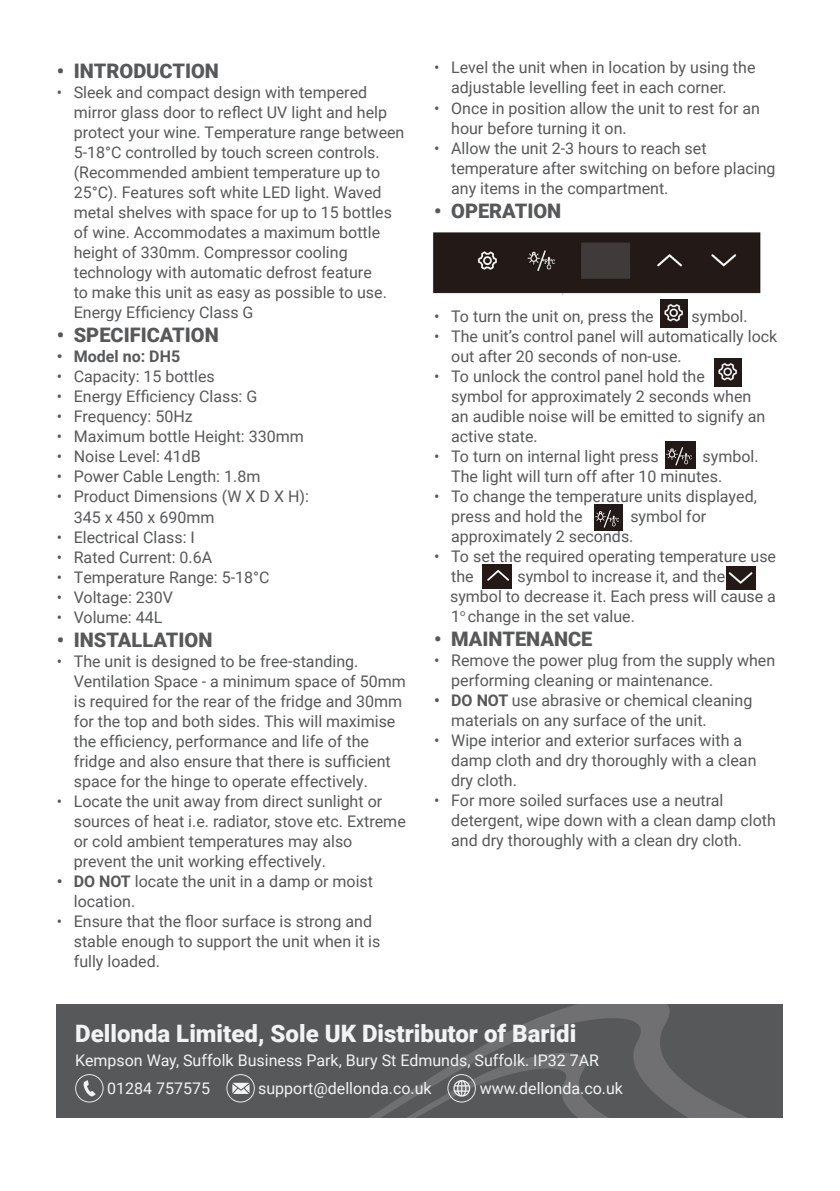
<style>
.page{position:relative;width:840px;height:1191px;background:#fff}
.page>*{position:absolute;margin:0;border:0;box-sizing:border-box;transform-origin:0 0}
.t1{font:900 24px "Roboto";color:#f2f3f4}
.t2{font:900 20px "Roboto";color:#57585a}
.Main_Copy__DO_NOT_MO{font:16px/20px "Roboto";color:#57585a}
.t3{font:16px/28px "Roboto";color:#f2f3f4}
.Body{font:16px "Roboto";color:#57585a}
.t4{font:700 16px "Roboto";color:#57585a}
.s1{font-weight:700}
</style>
<div class="page">
<div style="left:57px;top:1003px;width:725px;height:114px;background:#57585a"></div>
<svg style="left:325px;top:1003px;width:457px;height:114px"></svg>
<svg style="left:75px;top:1074px;width:28px;height:28px"></svg>
<svg style="left:226px;top:1074px;width:29px;height:28px"></svg>
<svg style="left:368px;top:1043px;width:307px;height:74px"></svg>
<img style="left:433px;top:232px;width:328px;height:63px">
<img style="left:660px;top:299px;width:26px;height:28px">
<img style="left:714px;top:358px;width:26px;height:29px">
<img style="left:665px;top:441px;width:30px;height:28px">
<img style="left:594px;top:505px;width:28px;height:26px">
<img style="left:482px;top:565px;width:29px;height:23px">
<img style="left:726px;top:566px;width:29px;height:23px">
<p class="t2" style="left:57px;top:57px;width:164px">• INTRODUCTION</p>
<p class="Main_Copy__DO_NOT_MO" style="left:74px;top:81px;width:332px;text-indent:-17px">• Sleek and compact design with tempered mirror glass door to reflect UV light and help protect your wine. Temperature range between 5-18°C controlled by touch screen controls. (Recommended ambient temperature up to 25°C). Features soft white LED light. Waved metal shelves with space for up to 15 bottles of wine. Accommodates a maximum bottle height of 330mm. Compressor cooling technology with automatic defrost feature<br>to make this unit as easy as possible to use.<br>Energy Efficiency Class G</p>
<p class="t2" style="left:57px;top:321px;width:163px">• SPECIFICATION</p>
<p class="t4" style="left:57px;top:345px;width:125px">• Model no: DH5</p>
<p class="Main_Copy__DO_NOT_MO" style="left:57px;top:365px;width:159px">• Capacity: 15 bottles</p>
<p class="Main_Copy__DO_NOT_MO" style="left:57px;top:385px;width:202px">• Energy Efficiency Class: G</p>
<p class="Main_Copy__DO_NOT_MO" style="left:57px;top:405px;width:137px">• Frequency: 50Hz</p>
<p class="Main_Copy__DO_NOT_MO" style="left:57px;top:425px;width:248px">• Maximum bottle Height: 330mm</p>
<p class="Main_Copy__DO_NOT_MO" style="left:57px;top:445px;width:146px">• Noise Level: 41dB</p>
<p class="Main_Copy__DO_NOT_MO" style="left:57px;top:465px;width:205px">• Power Cable Length: 1.8m</p>
<p class="Main_Copy__DO_NOT_MO" style="left:57px;top:485px;width:253px">• Product Dimensions (W X D X H):</p>
<p class="Body" style="left:74px;top:506px;width:142px">345 x 450 x 690mm</p>
<p class="Main_Copy__DO_NOT_MO" style="left:57px;top:526px;width:139px">• Electrical Class: I</p>
<p class="Main_Copy__DO_NOT_MO" style="left:57px;top:546px;width:157px">• Rated Current: 0.6A</p>
<p class="Main_Copy__DO_NOT_MO" style="left:57px;top:566px;width:214px">• Temperature Range: 5-18°C</p>
<p class="Main_Copy__DO_NOT_MO" style="left:57px;top:586px;width:118px">• Voltage: 230V</p>
<p class="Main_Copy__DO_NOT_MO" style="left:57px;top:606px;width:107px">• Volume: 44L</p>
<p class="t2" style="left:57px;top:626px;width:157px">• INSTALLATION</p>
<p class="Main_Copy__DO_NOT_MO" style="left:74px;top:650px;width:333px;text-indent:-17px">• The unit is designed to be free-standing.<br>Ventilation Space - a minimum space of 50mm is required for the rear of the fridge and 30mm for the top and both sides. This will maximise the efficiency, performance and life of the fridge and also ensure that there is sufficient space for the hinge to operate effectively.</p>
<p class="Main_Copy__DO_NOT_MO" style="left:74px;top:790px;width:333px;text-indent:-17px">• Locate the unit away from direct sunlight or sources of heat i.e. radiator, stove etc. Extreme or cold ambient temperatures may also prevent the unit working effectively.</p>
<p class="Main_Copy__DO_NOT_MO" style="left:74px;top:870px;width:301px;text-indent:-17px"><span class="s1">• DO NOT</span> locate the unit in a damp or moist location.</p>
<p class="Main_Copy__DO_NOT_MO" style="left:74px;top:910px;width:308px;text-indent:-17px">• Ensure that the floor surface is strong and stable enough to support the unit when it is fully loaded.</p>
<p class="Main_Copy__DO_NOT_MO" style="left:451px;top:57px;width:305px;text-indent:-17px">• Level the unit when in location by using the adjustable levelling feet in each corner.</p>
<p class="Main_Copy__DO_NOT_MO" style="left:451px;top:97px;width:310px;text-indent:-17px">• Once in position allow the unit to rest for an hour before turning it on.</p>
<p class="Main_Copy__DO_NOT_MO" style="left:451px;top:137px;width:326px;text-indent:-17px">• Allow the unit 2-3 hours to reach set temperature after switching on before placing any items in the compartment.</p>
<p class="t2" style="left:434px;top:196px;width:129px">• OPERATION</p>
<p class="Main_Copy__DO_NOT_MO" style="left:434px;top:305px;width:221px">• To turn the unit on, press the</p>
<p class="Main_Copy__DO_NOT_MO" style="left:691px;top:305px;width:58px">symbol.</p>
<p class="Main_Copy__DO_NOT_MO" style="left:451px;top:325px;width:327px;text-indent:-17px">• The unit’s control panel will automatically lock out after 20 seconds of non-use.</p>
<p class="Main_Copy__DO_NOT_MO" style="left:451px;top:365px;width:315px;text-indent:-17px">• To unlock the control panel hold the<br>symbol for approximately 2 seconds when an audible noise will be emitted to signify an active state.</p>
<p class="Main_Copy__DO_NOT_MO" style="left:434px;top:445px;width:226px">• To turn on internal light press</p>
<p class="Main_Copy__DO_NOT_MO" style="left:451px;top:445px;width:309px;text-indent:251px">symbol.<br>The light will turn off after 10 minutes.</p>
<p class="Main_Copy__DO_NOT_MO" style="left:451px;top:485px;width:307px;text-indent:-17px">• To change the temperature units displayed, press and hold the</p>
<p class="Main_Copy__DO_NOT_MO" style="left:451px;top:505px;width:256px;text-indent:179px">symbol for approximately 2 seconds.</p>
<p class="Main_Copy__DO_NOT_MO" style="left:451px;top:545px;width:326px;text-indent:-17px">• To set the required operating temperature use the</p>
<p class="Main_Copy__DO_NOT_MO" style="left:517px;top:565px;width:209px">symbol to increase it, and the</p>
<p class="Main_Copy__DO_NOT_MO" style="left:450px;top:585px;width:327px">symbol to decrease it. Each press will cause a<br>1<sup>o</sup> change in the set value.</p>
<p class="t2" style="left:434px;top:624px;width:160px">• MAINTENANCE</p>
<p class="Main_Copy__DO_NOT_MO" style="left:451px;top:649px;width:325px;text-indent:-17px">• Remove the power plug from the supply when performing cleaning or maintenance.</p>
<p class="Main_Copy__DO_NOT_MO" style="left:451px;top:689px;width:302px;text-indent:-17px"><span class="s1">• DO NOT</span> use abrasive or chemical cleaning materials on any surface of the unit.</p>
<p class="Main_Copy__DO_NOT_MO" style="left:451px;top:729px;width:306px;text-indent:-17px">• Wipe interior and exterior surfaces with a damp cloth and dry thoroughly with a clean dry cloth.</p>
<p class="Main_Copy__DO_NOT_MO" style="left:451px;top:789px;width:326px;text-indent:-17px">• For more soiled surfaces use a neutral detergent, wipe down with a clean damp cloth and dry thoroughly with a clean dry cloth.</p>
<p class="t1" style="left:75px;top:1016px;width:502px">Dellonda Limited, Sole UK Distributor of Baridi</p>
<p class="t3" style="left:107px;top:1045px;width:493px;text-indent:-32px">Kempson Way, Suffolk Business Park, Bury St Edmunds, Suffolk. IP32 7AR<br>01284 757575</p>
<p class="t3" style="left:258px;top:1073px;width:175px">support@dellonda.co.uk</p>
<p class="t3" style="left:479px;top:1073px;width:145px">www.dellonda.co.uk</p>
</div>
